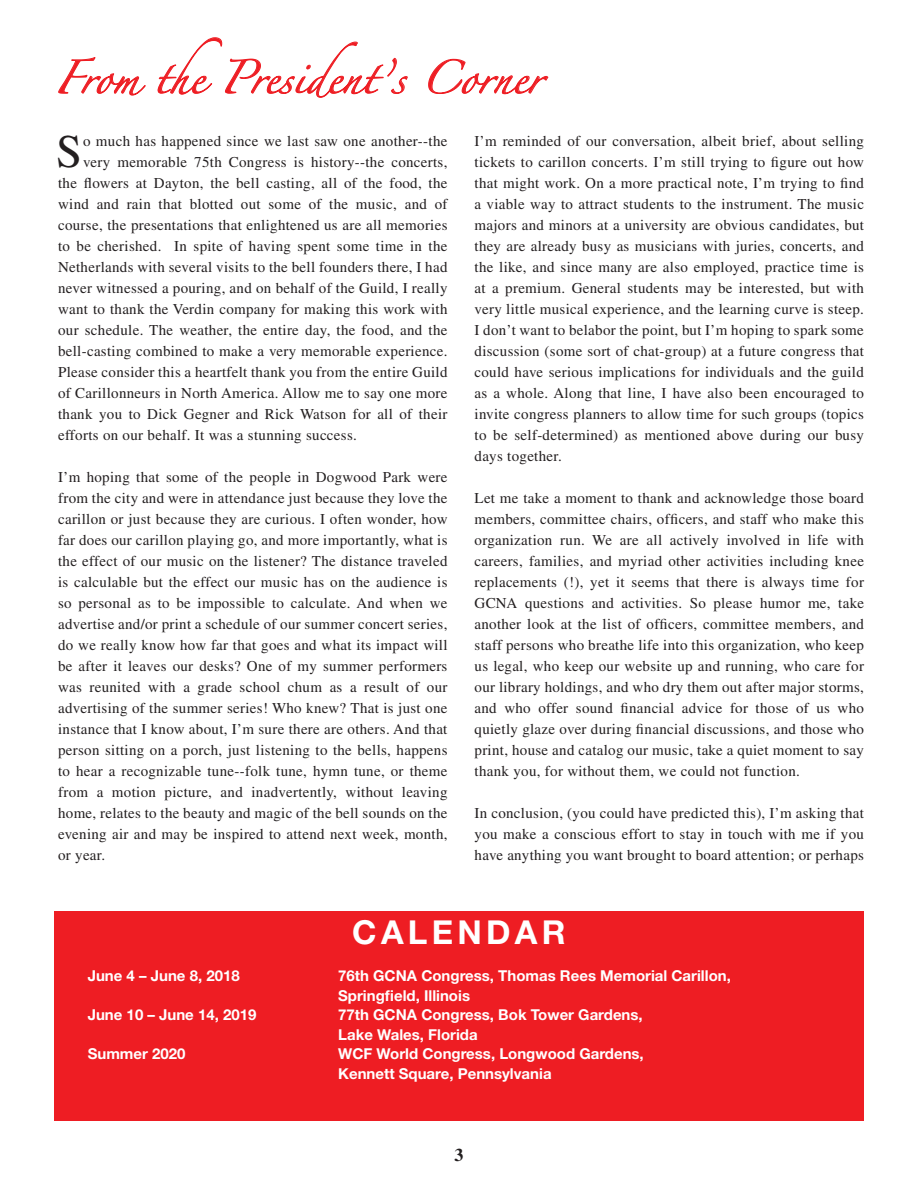
<style>
.page{position:relative;width:918px;height:1188px;background:#fff}
.page>*{position:absolute;margin:0;border:0;box-sizing:border-box;transform-origin:0 0}
.t1{font:46.65px "Times";color:#231f20}
.t2{font:700 33px "Helvetica Neue";letter-spacing:.13em;color:#fff}
.t3{font:30px "Zapfino";color:#ee1d23}
.t4{font:700 18px "Times";color:#231f20}
.t5{font:15px/21px "Times";letter-spacing:.02em;color:#231f20;text-align:justify}
.t6{font:700 15px/19.5px "Helvetica Neue";color:#fff}
</style>
<div class="page">
<svg style="left:58px;top:57px;width:88px;height:39px"></svg>
<svg style="left:158px;top:37px;width:250px;height:61px"></svg>
<svg style="left:428px;top:59px;width:120px;height:35px"></svg>
<div style="left:54px;top:911px;width:810px;height:209px;background:#ee1d23"></div>
<h3 class="t3" style="left:54px;top:65px;width:489px">From the President’s Corner</h3>
<h1 class="t1" style="left:56px;top:125px;width:27px">S</h1>
<p class="t5" style="left:83px;top:130px;width:366px">o much has happened since we last saw one another--the</p>
<p class="t5" style="left:83px;top:151px;width:366px">very memorable 75th Congress is history--the concerts,</p>
<p class="t5" style="left:58px;top:172px;width:391px">the flowers at Dayton, the bell casting, all of the food, the</p>
<p class="t5" style="left:58px;top:193px;width:391px">wind and rain that blotted out some of the music, and of</p>
<p class="t5" style="left:58px;top:214px;width:391px">course, the presentations that enlightened us are all memories</p>
<p class="t5" style="left:58px;top:235px;width:391px">to be cherished. In spite of having spent some time in the</p>
<p class="t5" style="left:58px;top:256px;width:391px">Netherlands with several visits to the bell founders there, I had</p>
<p class="t5" style="left:58px;top:277px;width:391px">never witnessed a pouring, and on behalf of the Guild, I really</p>
<p class="t5" style="left:58px;top:298px;width:391px">want to thank the Verdin company for making this work with</p>
<p class="t5" style="left:58px;top:319px;width:391px">our schedule. The weather, the entire day, the food, and the</p>
<p class="t5" style="left:58px;top:340px;width:391px">bell-casting combined to make a very memorable experience.</p>
<p class="t5" style="left:58px;top:361px;width:391px">Please consider this a heartfelt thank you from the entire Guild</p>
<p class="t5" style="left:58px;top:382px;width:391px">of Carillonneurs in North America. Allow me to say one more</p>
<p class="t5" style="left:58px;top:403px;width:391px">thank you to Dick Gegner and Rick Watson for all of their</p>
<p class="t5" style="left:58px;top:424px;width:300px">efforts on our behalf. It was a stunning success.</p>
<p class="t5" style="left:58px;top:466px;width:391px">I’m hoping that some of the people in Dogwood Park were from the city and were in attendance just because they love the carillon or just because they are curious. I often wonder, how far does our carillon playing go, and more importantly, what is the effect of our music on the listener? The distance traveled is calculable but the effect our music has on the audience is so personal as to be impossible to calculate. And when we advertise and/or print a schedule of our summer concert series, do we really know how far that goes and what its impact will be after it leaves our desks? One of my summer performers was reunited with a grade school chum as a result of our advertising of the summer series! Who knew? That is just one instance that I know about, I’m sure there are others. And that person sitting on a porch, just listening to the bells, happens to hear a recognizable tune--folk tune, hymn tune, or theme from a motion picture, and inadvertently, without leaving home, relates to the beauty and magic of the bell sounds on the evening air and may be inspired to attend next week, month, or year.</p>
<p class="t5" style="left:475px;top:130px;width:391px">I’m reminded of our conversation, albeit brief, about selling tickets to carillon concerts. I’m still trying to figure out how that might work. On a more practical note, I’m trying to find a viable way to attract students to the instrument. The music majors and minors at a university are obvious candidates, but they are already busy as musicians with juries, concerts, and the like, and since many are also employed, practice time is at a premium. General students may be interested, but with very little musical experience, and the learning curve is steep.<br>I don’t want to belabor the point, but I’m hoping to spark some discussion (some sort of chat-group) at a future congress that could have serious implications for individuals and the guild as a whole. Along that line, I have also been encouraged to invite congress planners to allow time for such groups (topics to be self-determined) as mentioned above during our busy days together.</p>
<p class="t5" style="left:475px;top:487px;width:391px">Let me take a moment to thank and acknowledge those board members, committee chairs, officers, and staff who make this organization run. We are all actively involved in life with careers, families, and myriad other activities including knee replacements (!), yet it seems that there is always time for GCNA questions and activities. So please humor me, take another look at the list of officers, committee members, and staff persons who breathe life into this organization, who keep us legal, who keep our website up and running, who care for our library holdings, and who dry them out after major storms, and who offer sound financial advice for those of us who quietly glaze over during financial discussions, and those who print, house and catalog our music, take a quiet moment to say thank you, for without them, we could not function.</p>
<p class="t5" style="left:475px;top:802px;width:391px">In conclusion, (you could have predicted this), I’m asking that you make a conscious effort to stay in touch with me if you have anything you want brought to board attention; or perhaps</p>
<h2 class="t2" style="left:352px;top:912px;width:215px">CALENDAR</h2>
<p class="t6" style="left:88px;top:966px;width:154px">June 4 – June 8, 2018</p>
<p class="t6" style="left:338px;top:966px;width:394px">76th GCNA Congress, Thomas Rees Memorial Carillon,<br>Springfield, Illinois</p>
<p class="t6" style="left:88px;top:1005px;width:170px">June 10 – June 14, 2019</p>
<p class="t6" style="left:338px;top:1005px;width:306px">77th GCNA Congress, Bok Tower Gardens,<br>Lake Wales, Florida</p>
<p class="t6" style="left:88px;top:1044px;width:99px">Summer 2020</p>
<p class="t6" style="left:338px;top:1044px;width:307px">WCF World Congress, Longwood Gardens,<br>Kennett Square, Pennsylvania</p>
<p class="t4" style="left:454px;top:1144px;width:10px">3</p>
</div>
